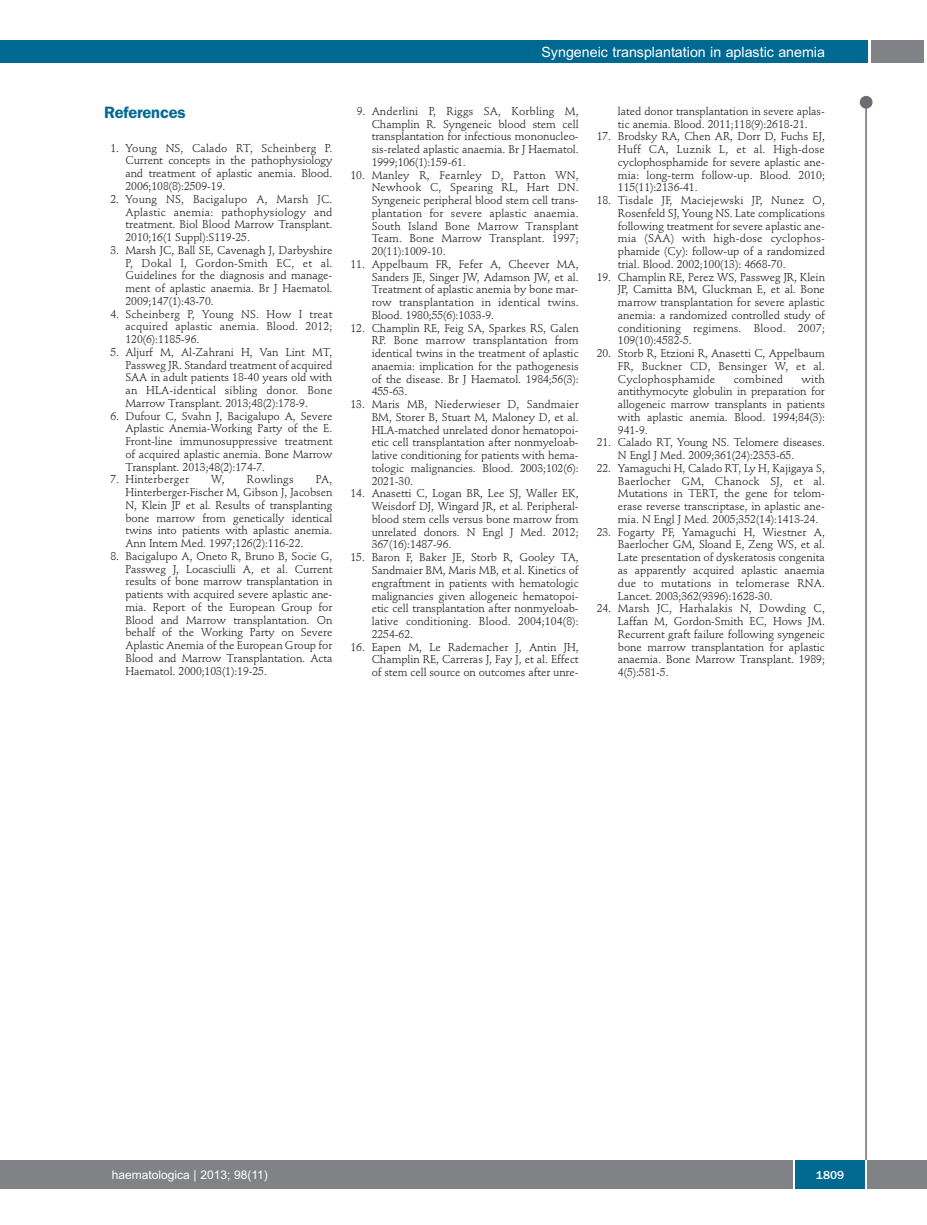
<style>
.page{position:relative;width:927px;height:1225px;background:#fff}
.page>*{position:absolute;margin:0;border:0;box-sizing:border-box;transform-origin:0 0}
.t1{font:600 16.5px "Franklin Gothic";letter-spacing:-.01em;color:#006991}
.t2{font:14.25px "Arial";color:#fff}
.t3{font:12px "Arial";color:#fff}
.t4{font:500 12px "Franklin Gothic";color:#fff}
.t5{font:11.25px/12.8px "Stempel Schneidler";letter-spacing:-.005em;color:#231f20;text-align:justify}
.t6{font:11.25px "Stempel Schneidler";letter-spacing:.015em;color:#231f20}
</style>
<div class="page">
<div style="left:860px;top:96px;width:12px;height:13px;background:#6c6d70;border-radius:50%"></div>
<hr style="left:865px;top:98px;width:2px;height:1062px;background:#6c6d70">
<div style="left:871px;top:40px;width:52px;height:22px;background:#808285"></div>
<div style="left:18px;top:40px;width:849px;height:22px;background:#006991"></div>
<div style="left:17px;top:1160px;width:910px;height:28px;background:#808285"></div>
<div style="left:795px;top:1160px;width:70px;height:28px;background:#006991"></div>
<hr style="left:793px;top:1160px;width:2px;height:28px;background:#fff">
<hr style="left:865px;top:1160px;width:2px;height:28px;background:#fff">
<div style="left:0;top:40px;width:19px;height:22px;background:#006991"></div>
<div style="left:0;top:1160px;width:18px;height:28px;background:#808285"></div>
<h1 class="t1" style="left:104px;top:106px;width:83px">References</h1>
<p class="t5" style="left:125px;top:143px;width:208px;text-indent:-15px">1. Young NS, Calado RT, Scheinberg P.<br>Current concepts in the pathophysiology and treatment of aplastic anemia. Blood.<br>2006;108(8):2509-19.</p>
<p class="t5" style="left:125px;top:194px;width:208px;text-indent:-15px">2. Young NS, Bacigalupo A, Marsh JC.<br>Aplastic anemia: pathophysiology and treatment. Biol Blood Marrow Transplant.<br>2010;16(1 Suppl):S119-25.</p>
<p class="t5" style="left:125px;top:245px;width:208px;text-indent:-15px">3. Marsh JC, Ball SE, Cavenagh J, Darbyshire P, Dokal I, Gordon-Smith EC, et al.<br>Guidelines for the diagnosis and manage&shy;ment of aplastic anaemia. Br J Haematol.<br>2009;147(1):43-70.</p>
<p class="t5" style="left:125px;top:308px;width:208px;text-indent:-15px">4. Scheinberg P, Young NS. How I treat acquired aplastic anemia. Blood. 2012; 120(6):1185-96.</p>
<p class="t5" style="left:125px;top:347px;width:208px;text-indent:-15px">5. Aljurf M, Al-Zahrani H, Van Lint MT, Passweg JR. Standard treatment of acquired SAA in adult patients 18-40 years old with an HLA-identical sibling donor. Bone Marrow Transplant. 2013;48(2):178-9.</p>
<p class="t5" style="left:125px;top:410px;width:208px;text-indent:-15px">6. Dufour C, Svahn J, Bacigalupo A, Severe Aplastic Anemia-Working Party of the E.<br>Front-line immunosuppressive treatment of acquired aplastic anemia. Bone Marrow Transplant. 2013;48(2):174-7.</p>
<p class="t6" style="left:110px;top:475px;width:80px">7. Hinterberger</p>
<p class="t5" style="left:211px;top:474px;width:15px">W,</p>
<p class="t6" style="left:247px;top:475px;width:48px">Rowlings</p>
<p class="t5" style="left:125px;top:474px;width:208px;text-indent:190px">PA, Hinterberger-Fischer M, Gibson J, Jacobsen N, Klein JP et al. Results of transplanting bone marrow from genetically identical twins into patients with aplastic anemia.<br>Ann Intern Med. 1997;126(2):116-22.</p>
<p class="t5" style="left:125px;top:551px;width:208px;text-indent:-15px">8. Bacigalupo A, Oneto R, Bruno B, Socie G, Passweg J, Locasciulli A, et al. Current results of bone marrow transplantation in patients with acquired severe aplastic ane&shy;mia. Report of the European Group for Blood and Marrow transplantation. On behalf of the Working Party on Severe Aplastic Anemia of the European Group for Blood and Marrow Transplantation. Acta Haematol. 2000;103(1):19-25.</p>
<p class="t2" style="left:541px;top:44px;width:285px">Syngeneic transplantation in aplastic anemia</p>
<p class="t5" style="left:372px;top:106px;width:208px;text-indent:-15px">9. Anderlini P, Riggs SA, Korbling M, Champlin R. Syngeneic blood stem cell transplantation for infectious mononucleo&shy;sis-related aplastic anaemia. Br J Haematol.<br>1999;106(1):159-61.</p>
<p class="t5" style="left:372px;top:169px;width:208px;text-indent:-21px">10. Manley R, Fearnley D, Patton WN, Newhook C, Spearing RL, Hart DN.<br>Syngeneic peripheral blood stem cell trans&shy;plantation for severe aplastic anaemia.<br>South Island Bone Marrow Transplant Team. Bone Marrow Transplant. 1997; 20(11):1009-10.</p>
<p class="t5" style="left:372px;top:259px;width:208px;text-indent:-21px">11. Appelbaum FR, Fefer A, Cheever MA, Sanders JE, Singer JW, Adamson JW, et al.<br>Treatment of aplastic anemia by bone mar&shy;row transplantation in identical twins.<br>Blood. 1980;55(6):1033-9.</p>
<p class="t5" style="left:372px;top:322px;width:208px;text-indent:-21px">12. Champlin RE, Feig SA, Sparkes RS, Galen RP. Bone marrow transplantation from identical twins in the treatment of aplastic anaemia: implication for the pathogenesis of the disease. Br J Haematol. 1984;56(3):<br>455-63.</p>
<p class="t5" style="left:372px;top:399px;width:208px;text-indent:-21px">13. Maris MB, Niederwieser D, Sandmaier BM, Storer B, Stuart M, Maloney D, et al.<br>HLA-matched unrelated donor hematopoi&shy;etic cell transplantation after nonmyeloab&shy;lative conditioning for patients with hema&shy;tologic malignancies. Blood. 2003;102(6):<br>2021-30.</p>
<p class="t5" style="left:372px;top:488px;width:208px;text-indent:-21px">14. Anasetti C, Logan BR, Lee SJ, Waller EK, Weisdorf DJ, Wingard JR, et al. Peripheral&shy;blood stem cells versus bone marrow from unrelated donors. N Engl J Med. 2012; 367(16):1487-96.</p>
<p class="t5" style="left:372px;top:552px;width:208px;text-indent:-21px">15. Baron F, Baker JE, Storb R, Gooley TA, Sandmaier BM, Maris MB, et al. Kinetics of engraftment in patients with hematologic malignancies given allogeneic hematopoi&shy;etic cell transplantation after nonmyeloab&shy;lative conditioning. Blood. 2004;104(8):<br>2254-62.</p>
<p class="t5" style="left:372px;top:641px;width:208px;text-indent:-21px">16. Eapen M, Le Rademacher J, Antin JH, Champlin RE, Carreras J, Fay J, et al. Effect of stem cell source on outcomes after unre-</p>
<p class="t5" style="left:618px;top:106px;width:208px">lated donor transplantation in severe aplas&shy;tic anemia. Blood. 2011;118(9):2618-21.</p>
<p class="t5" style="left:618px;top:131px;width:208px;text-indent:-21px">17. Brodsky RA, Chen AR, Dorr D, Fuchs EJ, Huff CA, Luznik L, et al. High-dose cyclophosphamide for severe aplastic ane&shy;mia: long-term follow-up. Blood. 2010; 115(11):2136-41.</p>
<p class="t5" style="left:618px;top:195px;width:208px;text-indent:-21px">18. Tisdale JF, Maciejewski JP, Nunez O, Rosenfeld SJ, Young NS. Late complications following treatment for severe aplastic ane&shy;mia (SAA) with high-dose cyclophos&shy;phamide (Cy): follow-up of a randomized trial. Blood. 2002;100(13): 4668-70.</p>
<p class="t5" style="left:618px;top:271px;width:208px;text-indent:-21px">19. Champlin RE, Perez WS, Passweg JR, Klein JP, Camitta BM, Gluckman E, et al. Bone marrow transplantation for severe aplastic anemia: a randomized controlled study of conditioning regimens. Blood. 2007; 109(10):4582-5.</p>
<p class="t5" style="left:618px;top:348px;width:208px;text-indent:-21px">20. Storb R, Etzioni R, Anasetti C, Appelbaum FR, Buckner CD, Bensinger W, et al.<br>Cyclophosphamide</p>
<p class="t5" style="left:618px;top:373px;width:208px;text-indent:184px">with antithymocyte globulin in preparation for allogeneic marrow transplants in patients with aplastic anemia. Blood. 1994;84(3):<br>941-9.</p>
<p class="t5" style="left:618px;top:437px;width:208px;text-indent:-21px">21. Calado RT, Young NS. Telomere diseases.<br>N Engl J Med. 2009;361(24):2353-65.</p>
<p class="t5" style="left:618px;top:463px;width:208px;text-indent:-21px">22. Yamaguchi H, Calado RT, Ly H, Kajigaya S, Baerlocher GM, Chanock SJ, et al.<br>Mutations in TERT, the gene for telom&shy;erase reverse transcriptase, in aplastic ane&shy;mia. N Engl J Med. 2005;352(14):1413-24.</p>
<p class="t5" style="left:618px;top:526px;width:208px;text-indent:-21px">23. Fogarty PF, Yamaguchi H, Wiestner A, Baerlocher GM, Sloand E, Zeng WS, et al.<br>Late presentation of dyskeratosis congenita as apparently acquired aplastic anaemia due to mutations in telomerase RNA.<br>Lancet. 2003;362(9396):1628-30.</p>
<p class="t5" style="left:618px;top:603px;width:208px;text-indent:-21px">24. Marsh JC, Harhalakis N, Dowding C, Laffan M, Gordon-Smith EC, Hows JM.<br>Recurrent graft failure following syngeneic bone marrow transplantation for aplastic anaemia. Bone Marrow Transplant. 1989; 4(5):581-5.</p>
<p class="t6" style="left:734px;top:374px;width:51px">combined</p>
<p class="t3" style="left:112px;top:1167px;width:158px">haematologica | 2013; 98(11)</p>
<p class="t4" style="left:816px;top:1167px;width:30px">1809</p>
</div>
